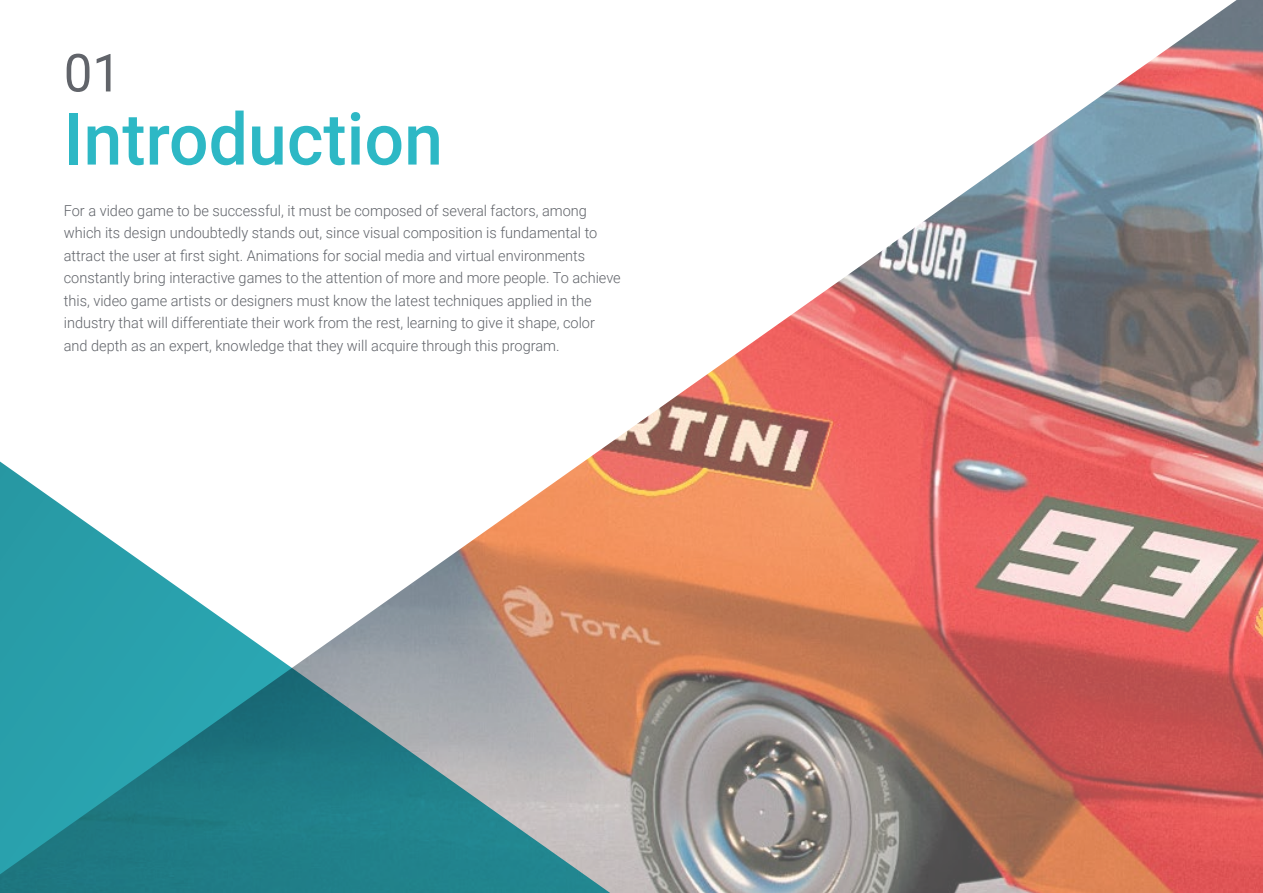
<style>
.page{position:relative;width:1263px;height:893px;background:#fff}
.page>*{position:absolute;margin:0;border:0;box-sizing:border-box;transform-origin:0 0}
.t1{font:500 72px "Roboto";color:#2db8c5}
.t2{font:52.5px "Roboto";color:#61646a}
.t3{font:300 15px/22.5px "Roboto";color:#61646a}
</style>
<div class="page">
<img style="left:606px;top:0;width:657px;height:893px">
<svg style="left:0;top:446px;width:640px;height:447px"></svg>
<h2 class="t2" style="left:64px;top:36px;width:59px">01</h2>
<h1 class="t1" style="left:64px;top:89px;width:381px">Introduction</h1>
<p class="t3" style="left:64px;top:199px;width:558px">For a video game to be successful, it must be composed of several factors, among which its design undoubtedly stands out, since visual composition is fundamental to attract the user at first sight. Animations for social media and virtual environments constantly bring interactive games to the attention of more and more people. To achieve this, video game artists or designers must know the latest techniques applied in the industry that will differentiate their work from the rest, learning to give it shape, color and depth as an expert, knowledge that they will acquire through this program.</p>
</div>
